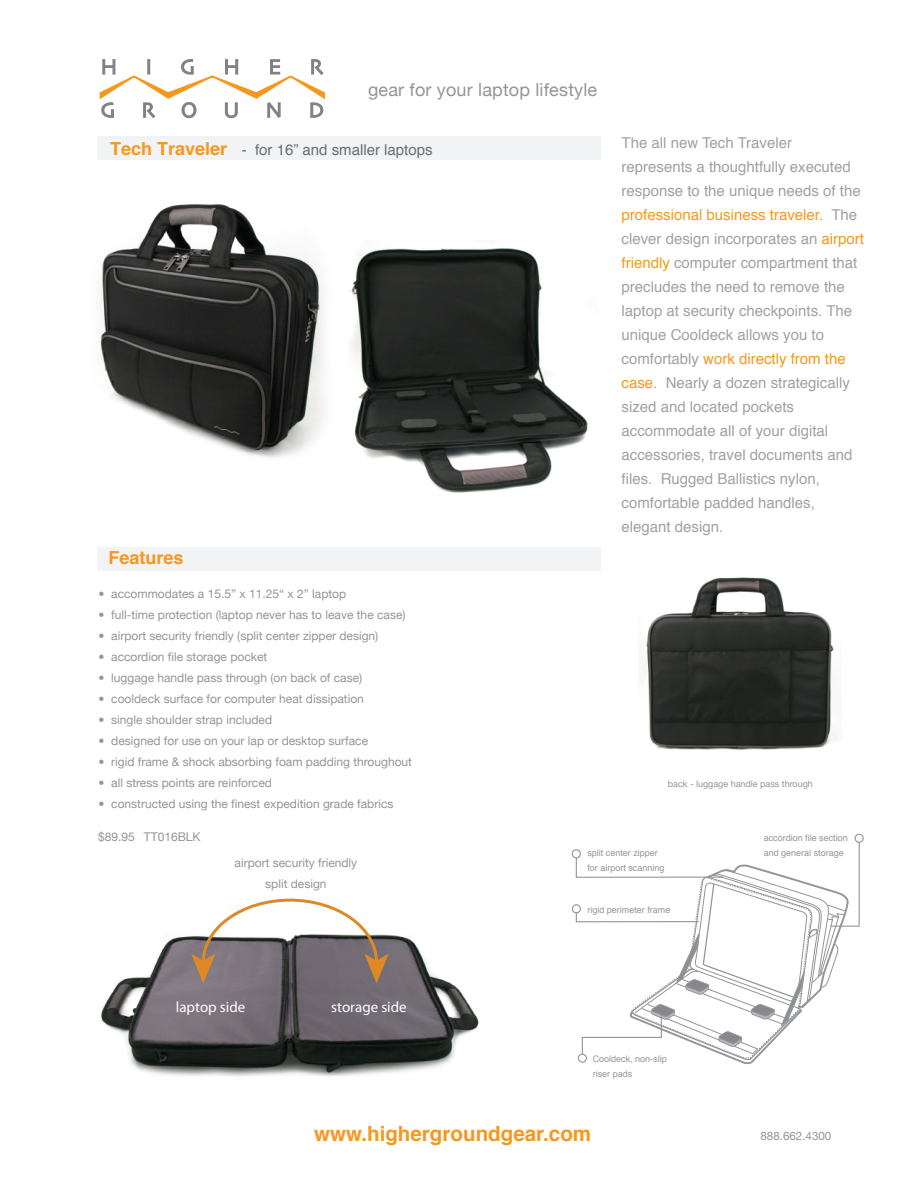
<style>
.page{position:relative;width:918px;height:1188px;background:#fff}
.page>*{position:absolute;margin:0;border:0;box-sizing:border-box;transform-origin:0 0}
.t1{font:700 21px "Helvetica";color:#f7971d}
.t2{font:18px "Helvetica Neue";letter-spacing:.01em;color:#939598}
.t3{font:700 18px "Helvetica";color:#f7971d}
.t4{font:15px/24px "Helvetica";color:#a0a1a5}
.t5{font:15px "Helvetica";color:#6c6d70}
.t6{font:15px "Myriad Pro";color:#fff}
.t7{font:12px/21px "Helvetica Neue";color:#939598;text-align:center}
.t8{font:11.55px "Helvetica Neue";color:#939598}
.t9{font:9px/15px "Helvetica";color:#939598}
.t10{font:9px "Helvetica Neue";color:#939598}
.s1{font-weight:700;font-size:18px;color:#f7971d}
.s2{color:#f7971d}
</style>
<div class="page">
<svg style="left:99px;top:59px;width:226px;height:60px"></svg>
<div style="left:97px;top:136px;width:503px;height:24px;background:#f2f3f4"></div>
<div style="left:97px;top:547px;width:503px;height:23px;background:#f2f3f4"></div>
<img style="left:100px;top:204px;width:224px;height:254px">
<img style="left:351px;top:248px;width:237px;height:245px">
<img style="left:100px;top:935px;width:379px;height:142px">
<svg style="left:191px;top:898px;width:198px;height:85px"></svg>
<div style="left:855px;top:834px;width:9px;height:9px;border:1px solid #939598;border-radius:50%"></div>
<div style="left:572px;top:849px;width:9px;height:9px;border:1px solid #939598;border-radius:50%"></div>
<div style="left:572px;top:904px;width:9px;height:9px;border:1px solid #939598;border-radius:50%"></div>
<svg style="left:575px;top:841px;width:285px;height:224px"></svg>
<img style="left:643px;top:577px;width:195px;height:173px">
<h2 class="t2" style="left:368px;top:79px;width:231px">gear for your laptop lifestyle</h2>
<p class="t5" style="left:110px;top:138px;width:324px"><span class="s1">Tech Traveler</span> - for 16” and smaller laptops</p>
<h2 class="t3" style="left:109px;top:543px;width:77px">Features</h2>
<p class="t7" style="left:99px;top:583px;width:249px">• accommodates a 15.5” x 11.25“ x 2” laptop</p>
<p class="t7" style="left:99px;top:604px;width:308px">• full-time protection (laptop never has to leave the case)</p>
<p class="t7" style="left:99px;top:625px;width:281px">• airport security friendly (split center zipper design)</p>
<p class="t7" style="left:99px;top:646px;width:170px">• accordion file storage pocket</p>
<p class="t7" style="left:99px;top:667px;width:265px">• luggage handle pass through (on back of case)</p>
<p class="t7" style="left:99px;top:688px;width:267px">• cooldeck surface for computer heat dissipation</p>
<p class="t7" style="left:99px;top:709px;width:175px">• single shoulder strap included</p>
<p class="t7" style="left:99px;top:730px;width:271px">• designed for use on your lap or desktop surface</p>
<p class="t7" style="left:99px;top:751px;width:315px">• rigid frame &amp; shock absorbing foam padding throughout</p>
<p class="t7" style="left:99px;top:772px;width:175px">• all stress points are reinforced</p>
<p class="t7" style="left:99px;top:793px;width:296px">• constructed using the finest expedition grade fabrics</p>
<p class="t4" style="left:622px;top:131px;width:244px">The all new Tech Traveler represents a thoughtfully executed response to the unique needs of the <span class="s2">professional business traveler.</span> The clever design incorporates an <span class="s2">airport friendly</span> computer compartment that precludes the need to remove the laptop at security checkpoints. The unique Cooldeck allows you to comfortably <span class="s2">work directly from the case.</span> Nearly a dozen strategically sized and located pockets accommodate all of your digital accessories, travel documents and files. Rugged Ballistics nylon, comfortable padded handles, elegant design.</p>
<p class="t10" style="left:668px;top:779px;width:147px">back - luggage handle pass through</p>
<p class="t7" style="left:98px;top:826px;width:104px">$89.95 TT016BLK</p>
<p class="t7" style="left:235px;top:852px;width:124px">airport security friendly split design</p>
<p class="t6" style="left:176px;top:998px;width:71px">laptop side</p>
<p class="t6" style="left:331px;top:998px;width:77px">storage side</p>
<p class="t9" style="left:587px;top:845px;width:79px">split center zipper for airport scanning</p>
<p class="t9" style="left:587px;top:903px;width:85px">rigid perimeter frame</p>
<p class="t9" style="left:593px;top:1051px;width:76px">Cooldeck, non-slip riser pads</p>
<h1 class="t1" style="left:314px;top:1117px;width:279px">www.highergroundgear.com</h1>
<p class="t9" style="left:764px;top:831px;width:86px">accordion file section and general storage</p>
<p class="t8" style="left:760px;top:1129px;width:72px">888.662.4300</p>
</div>
